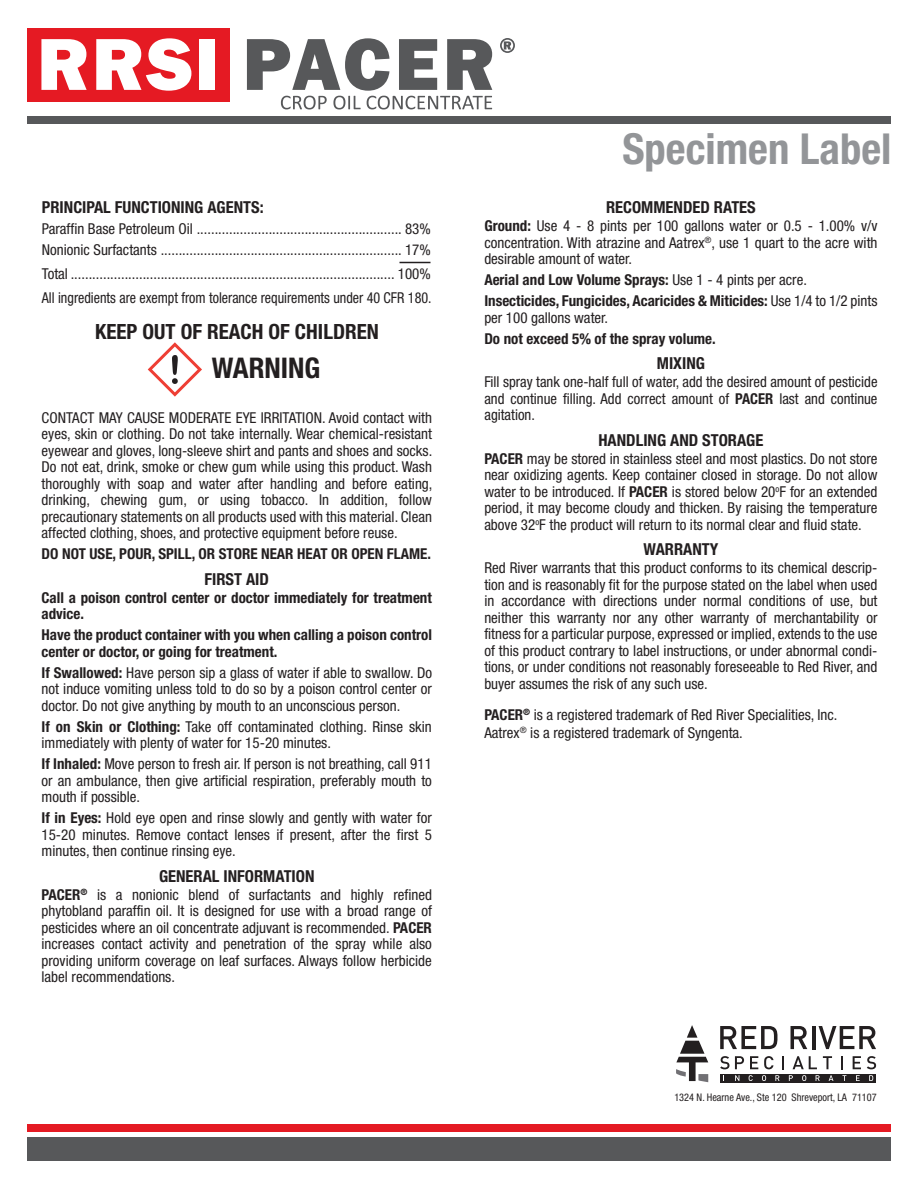
<style>
.page{position:relative;width:918px;height:1188px;background:#fff}
.page>*{position:absolute;margin:0;border:0;box-sizing:border-box;transform-origin:0 0}
.t1{font:700 condensed 42.75px "Helvetica Neue";color:#939598}
.t2{font:700 condensed 28.5px "Helvetica Neue";color:#231f20}
.t3{font:700 condensed 21px "Helvetica Neue";color:#231f20}
.t4{font:700 condensed 16.5px "Helvetica Neue";color:#231f20}
.t5{font:condensed 15px/16.5px "Helvetica Neue";color:#231f20;text-align:justify}
.t6{font:700 condensed 15px/16.5px "Helvetica Neue";color:#231f20}
.t7{font:condensed 10.5px "Helvetica Neue";color:#231f20}
.s1{font-weight:700}
.s2{font-weight:400}
</style>
<div class="page">
<div style="left:27px;top:116px;width:864px;height:7px;background:#57585a"></div>
<div style="left:27px;top:1124px;width:864px;height:7px;background:#e51a23"></div>
<div style="left:27px;top:1138px;width:864px;height:23px;background:#57585a"></div>
<div style="left:28px;top:28px;width:202px;height:73px;background:#e51a23"></div>
<svg style="left:41px;top:39px;width:46px;height:51px"></svg>
<svg style="left:96px;top:38px;width:95px;height:53px"></svg>
<div style="left:200px;top:39px;width:15px;height:51px;background:#fff"></div>
<svg style="left:500px;top:38px;width:15px;height:15px"></svg>
<svg style="left:247px;top:38px;width:245px;height:71px"></svg>
<hr style="left:400px;top:262px;width:31px;height:1px;background:#231f20">
<svg style="left:148px;top:342px;width:54px;height:55px"></svg>
<div style="left:720px;top:1074px;width:156px;height:8px;background:#231f20"></div>
<svg style="left:676px;top:1025px;width:32px;height:57px"></svg>
<svg style="left:720px;top:1026px;width:58px;height:23px"></svg>
<svg style="left:791px;top:1026px;width:16px;height:23px"></svg>
<hr style="left:812px;top:1026px;width:3px;height:23px;background:#231f20">
<svg style="left:819px;top:1026px;width:57px;height:23px"></svg>
<svg style="left:720px;top:1056px;width:24px;height:13px"></svg>
<svg style="left:750px;top:1056px;width:8px;height:13px"></svg>
<svg style="left:764px;top:1056px;width:10px;height:13px"></svg>
<svg style="left:783px;top:1056px;width:1px;height:13px"></svg>
<svg style="left:793px;top:1056px;width:24px;height:13px"></svg>
<svg style="left:823px;top:1056px;width:9px;height:13px"></svg>
<svg style="left:841px;top:1056px;width:2px;height:13px"></svg>
<svg style="left:853px;top:1056px;width:8px;height:13px"></svg>
<svg style="left:867px;top:1056px;width:9px;height:13px"></svg>
<svg style="left:735px;top:1075px;width:4px;height:6px"></svg>
<svg style="left:749px;top:1075px;width:4px;height:6px"></svg>
<svg style="left:762px;top:1075px;width:4px;height:6px"></svg>
<svg style="left:775px;top:1075px;width:5px;height:6px"></svg>
<svg style="left:789px;top:1075px;width:4px;height:6px"></svg>
<svg style="left:802px;top:1075px;width:4px;height:6px"></svg>
<svg style="left:816px;top:1075px;width:4px;height:6px"></svg>
<svg style="left:829px;top:1075px;width:4px;height:6px"></svg>
<svg style="left:856px;top:1075px;width:4px;height:6px"></svg>
<svg style="left:869px;top:1075px;width:4px;height:6px"></svg>
<p class="t4" style="left:42px;top:197px;width:223px">PRINCIPAL FUNCTIONING AGENTS:</p>
<p class="t5" style="left:42px;top:218px;width:391px;line-height:21px">Paraffin Base Petroleum Oil ......................................................... 83%<br>Nonionic Surfactants ................................................................... 17%</p>
<p class="t5" style="left:42px;top:262px;width:391px;line-height:24px">Total .......................................................................................... 100%<br>All ingredients are exempt from tolerance requirements under 40 CFR 180.</p>
<h3 class="t3" style="left:95px;top:319px;width:285px">KEEP OUT OF REACH OF CHILDREN</h3>
<h2 class="t2" style="left:212px;top:350px;width:110px">WARNING</h2>
<p class="t5" style="left:42px;top:409px;width:392px">CONTACT MAY CAUSE MODERATE EYE IRRITATION. Avoid contact with eyes, skin or clothing. Do not take internally. Wear chemical-resistant eyewear and gloves, long-sleeve shirt and pants and shoes and socks.<br>Do not eat, drink, smoke or chew gum while using this product. Wash thoroughly with soap and water after handling and before eating, drinking, chewing gum, or using tobacco. In addition, follow precautionary statements on all products used with this material. Clean affected clothing, shoes, and protective equipment before reuse.</p>
<p class="t6" style="left:42px;top:545px;width:391px">DO NOT USE, POUR, SPILL, OR STORE NEAR HEAT OR OPEN FLAME.</p>
<p class="t4" style="left:205px;top:569px;width:66px">FIRST AID</p>
<p class="t6" style="left:42px;top:589px;width:392px">Call a poison control center or doctor immediately for treatment advice.</p>
<p class="t6" style="left:42px;top:626px;width:392px">Have the product container with you when calling a poison control center or doctor, or going for treatment.</p>
<p class="t5" style="left:42px;top:664px;width:392px"><span class="s1">If Swallowed:</span> Have person sip a glass of water if able to swallow. Do not induce vomiting unless told to do so by a poison control center or doctor. Do not give anything by mouth to an unconscious person.</p>
<p class="t5" style="left:42px;top:718px;width:392px"><span class="s1">If on Skin or Clothing:</span> Take off contaminated clothing. Rinse skin immediately with plenty of water for 15-20 minutes.</p>
<p class="t5" style="left:42px;top:756px;width:392px"><span class="s1">If Inhaled:</span> Move person to fresh air. If person is not breathing, call 911 or an ambulance, then give artificial respiration, preferably mouth to mouth if possible.</p>
<p class="t5" style="left:42px;top:810px;width:392px"><span class="s1">If in Eyes:</span> Hold eye open and rinse slowly and gently with water for 15-20 minutes. Remove contact lenses if present, after the first 5 minutes, then continue rinsing eye.</p>
<p class="t4" style="left:159px;top:866px;width:157px">GENERAL INFORMATION</p>
<p class="t5" style="left:42px;top:886px;width:392px"><span class="s1">PACER</span><sup>®</sup> is a nonionic blend of surfactants and highly refined phytobland paraffin oil. It is designed for use with a broad range of pesticides where an oil concentrate adjuvant is recommended. <span class="s1">PACER </span>increases contact activity and penetration of the spray while also providing uniform coverage on leaf surfaces. Always follow herbicide label recommendations.</p>
<h1 class="t1" style="left:622px;top:123px;width:271px">Specimen Label</h1>
<p class="t4" style="left:606px;top:197px;width:151px">RECOMMENDED RATES</p>
<p class="t5" style="left:484px;top:217px;width:395px"><span class="s1">Ground:</span> Use 4 - 8 pints per 100 gallons water or 0.5 - 1.00% v/v concentration. With atrazine and Aatrex<sup>®</sup>, use 1 quart to the acre with desirable amount of water.</p>
<p class="t6" style="left:484px;top:269px;width:395px;line-height:21px">Aerial and Low Volume Sprays: <span class="s2">Use 1 - 4 pints per acre.<br></span>Insecticides, Fungicides, Acaricides &amp; Miticides: <span class="s2">Use 1/4 to 1/2 pints</span></p>
<p class="t5" style="left:484px;top:309px;width:125px">per 100 gallons water.</p>
<p class="t6" style="left:484px;top:330px;width:233px">Do not exceed 5% of the spray volume.</p>
<p class="t4" style="left:657px;top:353px;width:50px">MIXING</p>
<p class="t5" style="left:484px;top:373px;width:395px">Fill spray tank one-half full of water, add the desired amount of pesticide and continue filling. Add correct amount of <span class="s1">PACER</span> last and continue agitation.</p>
<p class="t4" style="left:598px;top:430px;width:166px">HANDLING AND STORAGE</p>
<p class="t5" style="left:484px;top:450px;width:395px"><span class="s1">PACER</span> may be stored in stainless steel and most plastics. Do not store near oxidizing agents. Keep container closed in storage. Do not allow water to be introduced. If <span class="s1">PACER</span> is stored below 20<sup>o</sup>F for an extended period, it may become cloudy and thicken. By raising the temperature above 32<sup>o</sup>F the product will return to its normal clear and fluid state.</p>
<p class="t4" style="left:643px;top:539px;width:76px">WARRANTY</p>
<p class="t5" style="left:484px;top:559px;width:395px">Red River warrants that this product conforms to its chemical descrip&shy;tion and is reasonably fit for the purpose stated on the label when used in accordance with directions under normal conditions of use, but neither this warranty nor any other warranty of merchantability or fitness for a particular purpose, expressed or implied, extends to the use of this product contrary to label instructions, or under abnormal condi&shy;tions, or under conditions not reasonably foreseeable to Red River, and buyer assumes the risk of any such use.</p>
<p class="t5" style="left:484px;top:706px;width:355px;line-height:18px"><span class="s1">PACER</span><sup>®</sup> is a registered trademark of Red River Specialities, Inc.<br>Aatrex<sup>®</sup> is a registered trademark of Syngenta.</p>
<p class="t7" style="left:674px;top:1091px;width:204px">1324 N. Hearne Ave., Ste 120 Shreveport, LA 71107</p>
</div>
